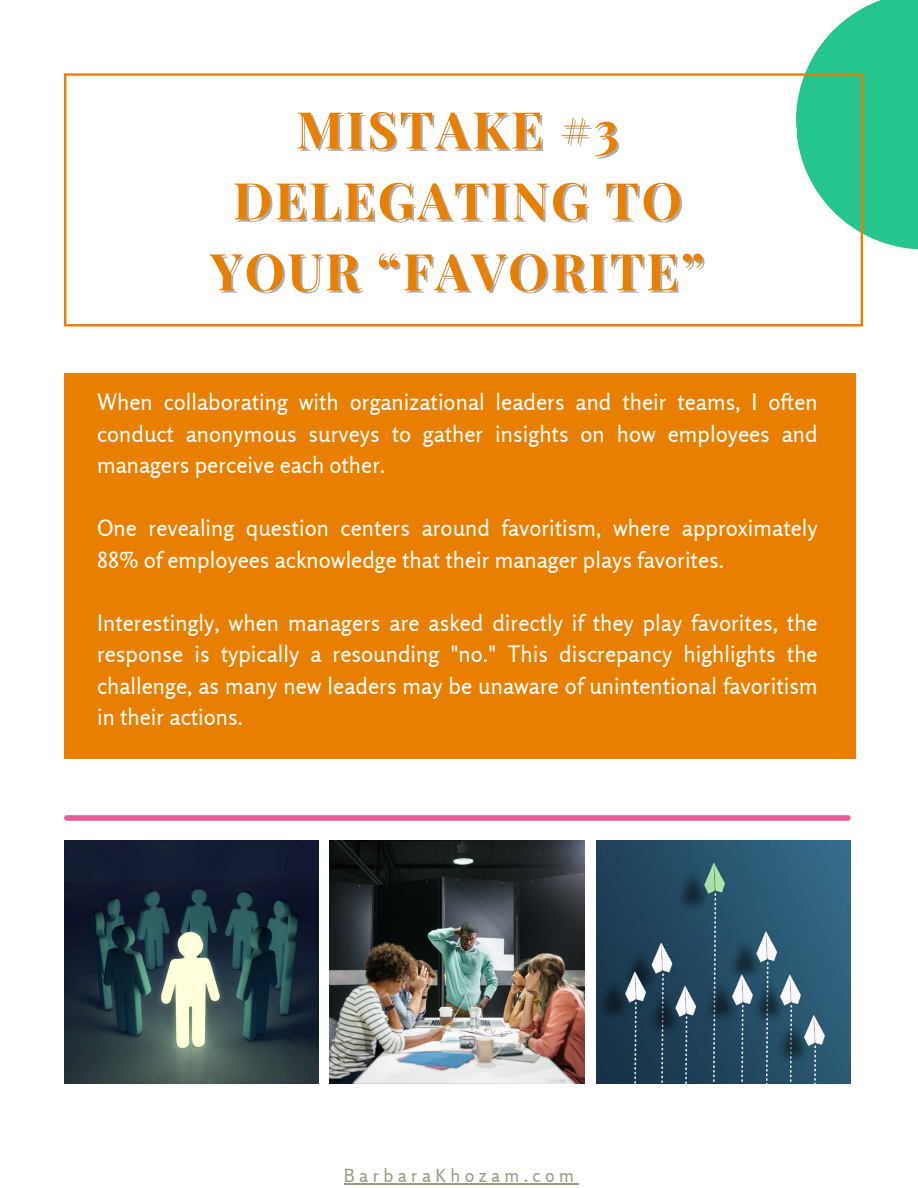
<style>
.page{position:relative;width:918px;height:1188px;background:#fff}
.page>*{position:absolute;margin:0;border:0;box-sizing:border-box;transform-origin:0 0}
.t1{font:700 51px/70.8px "Playfair Display";letter-spacing:.045em;color:#e87f01;text-align:center}
.t2{font:22.5px/31.5px "Rosario";color:#fff;text-align:justify}
.t3{font:18px "Rosario";letter-spacing:.25em;color:#999b84}
</style>
<div class="page">
<svg style="left:805px;top:0;width:113px;height:256px;background:#44cd9e"></svg>
<svg style="left:64px;top:73px;width:799px;height:253px"></svg>
<div style="left:64px;top:373px;width:792px;height:386px;background:#e87f01"></div>
<img style="left:64px;top:840px;width:254px;height:243px">
<img style="left:330px;top:840px;width:255px;height:243px">
<img style="left:596px;top:840px;width:254px;height:243px">
<div style="left:67px;top:815px;width:781px;height:6px;background:#e75e94"></div>
<hr style="left:344px;top:1183px;width:235px;height:2px;background:#999b84">
<h1 class="t1" style="left:210px;top:92px;width:495px">MISTAKE #3<br>DELEGATING TO<br>YOUR “FAVORITE”</h1>
<p class="t2" style="left:97px;top:386px;width:722px">When collaborating with organizational leaders and their teams, I often conduct anonymous surveys to gather insights on how employees and managers perceive each other.</p>
<p class="t2" style="left:97px;top:512px;width:722px">One revealing question centers around favoritism, where approximately<br>88% of employees acknowledge that their manager plays favorites.</p>
<p class="t2" style="left:97px;top:607px;width:722px">Interestingly, when managers are asked directly if they play favorites, the response is typically a resounding "no." This discrepancy highlights the challenge, as many new leaders may be unaware of unintentional favoritism in their actions.</p>
<p class="t3" style="left:344px;top:1165px;width:232px">BarbaraKhozam.com</p>
</div>
